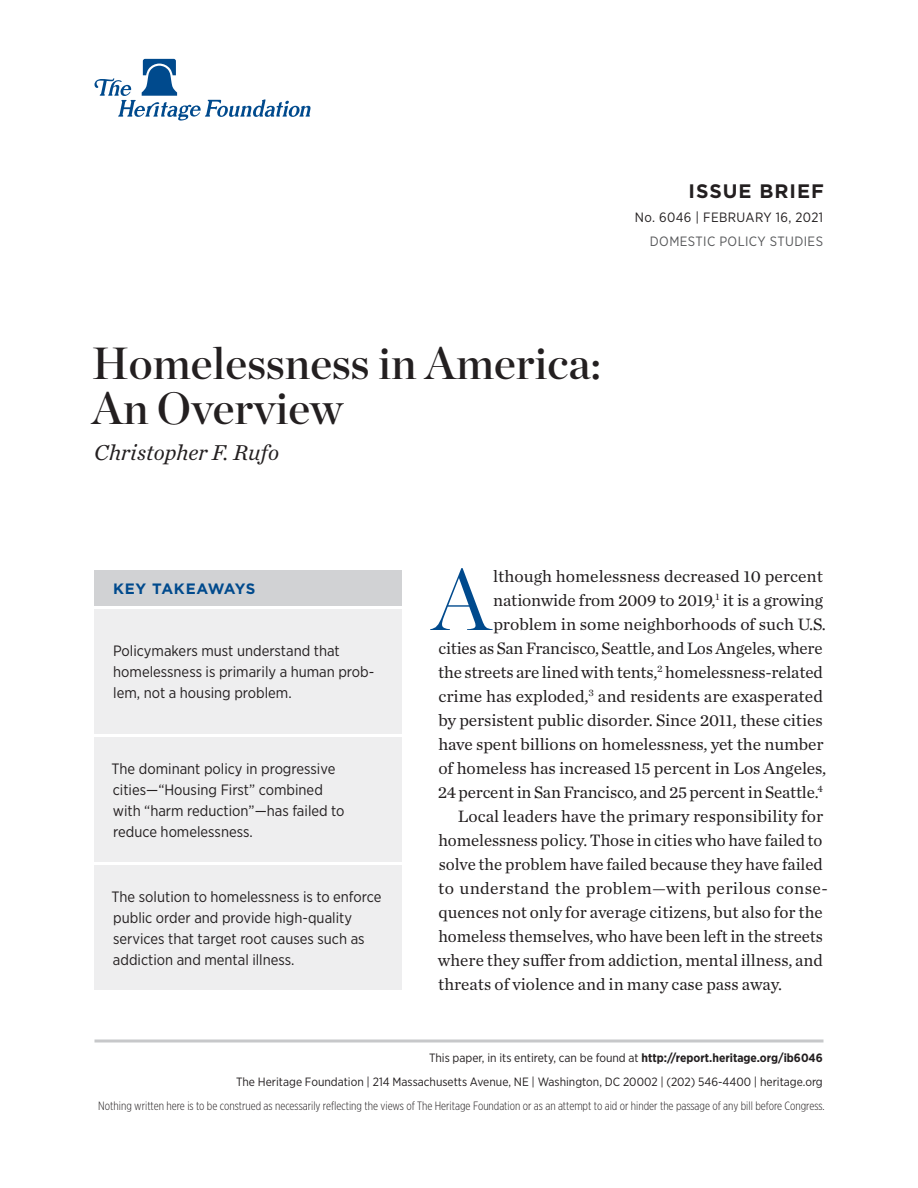
<style>
.page{position:relative;width:918px;height:1188px;background:#fff}
.page>*{position:absolute;margin:0;border:0;box-sizing:border-box;transform-origin:0 0}
.Body_Text___DROP_CAP{font:300 86.1px "Chronicle Display";color:#004a8d}
.Paper_Title{font:45px/45px "Chronicle Display Semi";color:#231f20}
.Byline{font:italic 22.5px "Chronicle Text G1";color:#231f20}
.t1{font:700 19.5px "Gotham";letter-spacing:.05em;color:#231f20}
.Body_Text___DROP_CAP-2{font:17.25px/24px "Chronicle Text G1";letter-spacing:-.01em;color:#231f20;text-align:right}
.Body_Text{font:17.25px/24px "Chronicle Text G1";color:#231f20}
.Key_Takeaways{font:15px/21px "Gotham Narrow";color:#231f20}
.Key_Takeaways___HEAD{font:700 15px "Gotham";letter-spacing:.03em;color:#004a8d}
.t2{font:13.5px "Gotham Narrow";letter-spacing:.03em;color:#231f20}
.t3{font:13.5px "Gotham Narrow";letter-spacing:.03em;color:#57585a}
.t4{font:12px/24px "Gotham Narrow";color:#231f20;text-align:right}
.t5{font:300 12px "Gotham X Narrow";color:#231f20}
.s1{font-weight:700}
</style>
<div class="page">
<hr style="left:94px;top:1040px;width:730px;height:2px;background:#c7c8ca">
<svg style="left:94px;top:59px;width:216px;height:62px"></svg>
<div style="left:94px;top:609px;width:308px;height:125px;background:#eeeeef"></div>
<div style="left:94px;top:570px;width:308px;height:36px;background:#d1d2d4"></div>
<div style="left:94px;top:737px;width:308px;height:125px;background:#eeeeef"></div>
<div style="left:94px;top:865px;width:308px;height:125px;background:#eeeeef"></div>
<p class="t1" style="left:689px;top:178px;width:137px">ISSUE BRIEF</p>
<p class="t2" style="left:635px;top:209px;width:190px">No. 6046 | February 16, 2021</p>
<p class="t3" style="left:650px;top:233px;width:175px">DOMESTIC POLICY STUDIES</p>
<p class="Paper_Title" style="left:92px;top:338px;width:511px">Homelessness in America:<br>An Overview</p>
<p class="Byline" style="left:94px;top:436px;width:186px">Christopher F. Rufo</p>
<p class="Key_Takeaways___HEAD" style="left:113px;top:579px;width:144px">KEY TAKEAWAYS</p>
<p class="Key_Takeaways" style="left:113px;top:640px;width:263px">Policymakers must understand that homelessness is primarily a human prob&shy;lem, not a housing problem.</p>
<p class="Key_Takeaways" style="left:112px;top:758px;width:235px">The dominant policy in progressive cities—“Housing First” combined with “harm reduction”—has failed to reduce homelessness.</p>
<p class="Key_Takeaways" style="left:112px;top:886px;width:271px">The solution to homelessness is to enforce public order and provide high-quality services that target root causes such as addiction and mental illness.</p>
<p class="Body_Text___DROP_CAP" style="left:432px;top:534px;width:60px">A</p>
<p class="Body_Text___DROP_CAP-2" style="left:438px;top:563px;width:390px">lthough homelessness decreased 10 percent nationwide from 2009 to 2019,<sup>1</sup> it is a growing problem in some neighborhoods of such U.S.<br>cities as San Francisco, Seattle, and Los Angeles, where the streets are lined with tents,<sup>2</sup> homelessness-related crime has exploded,<sup>3</sup> and residents are exasperated by persistent public disorder. Since 2011, these cities have spent billions on homelessness, yet the number of homeless has increased 15 percent in Los Angeles, 24 percent in San Francisco, and 25 percent in Seattle.<sup>4</sup></p>
<p class="Body_Text" style="left:438px;top:803px;width:391px;text-indent:20px">Local leaders have the primary responsibility for homelessness policy. Those in cities who have failed to solve the problem have failed because they have failed to understand the problem—with perilous conse&shy;quences not only for average citizens, but also for the homeless themselves, who have been left in the streets where they suffer from addiction, mental illness, and threats of violence and in many case pass away.</p>
<p class="t4" style="left:236px;top:1046px;width:588px">This paper, in its entirety, can be found at <span class="s1">http://report.heritage.org/ib6046<br></span>The Heritage Foundation | 214 Massachusetts Avenue, NE | Washington, DC 20002 | (202) 546-4400 | heritage.org</p>
<p class="t5" style="left:98px;top:1099px;width:728px">Nothing written here is to be construed as necessarily reflecting the views of The Heritage Foundation or as an attempt to aid or hinder the passage of any bill before Congress.</p>
</div>
